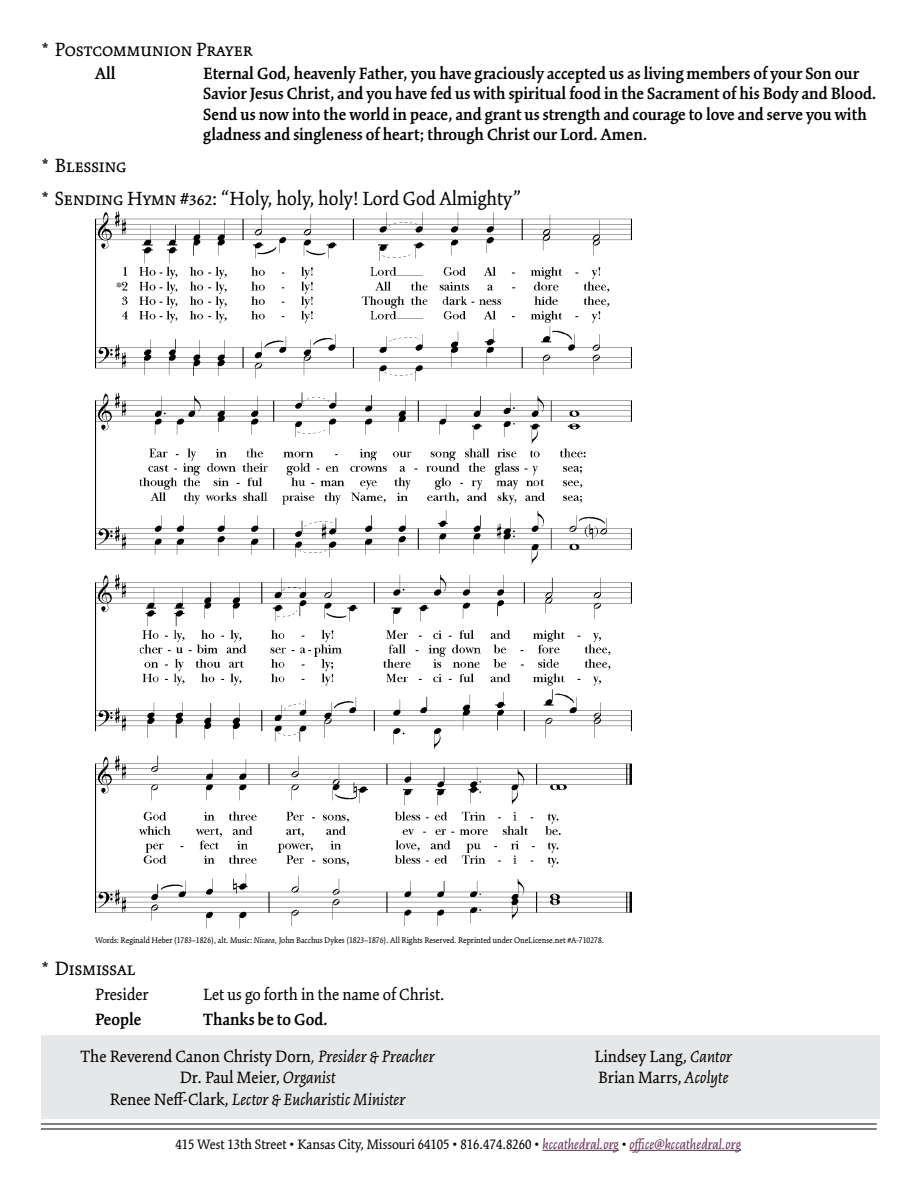
<style>
.page{position:relative;width:918px;height:1188px;background:#fff}
.page>*{position:absolute;margin:0;border:0;box-sizing:border-box;transform-origin:0 0}
.t1{font:21px/32.4px "Kinesis Pro 3";color:#000}
.t2{font:600 18px/20.2px "Kinesis Pro 3";color:#000}
.t3{font:18px/36.5px "Kinesis Pro 3";color:#000}
.t4{font:italic 18px/21.6px "Kinesis Pro 3";color:#000;text-align:center}
.t5{font:15px "Kinesis Pro 3";color:#000}
.t6{font:9px "Kinesis Pro 3";color:#000}
.s1{font-style:italic}
.s2{font-weight:600}
.s3{font-style:normal}
.s4{font-style:italic;color:#612d50}
</style>
<div class="page">
<img style="left:95px;top:211px;width:536px;height:718px">
<div style="left:41px;top:1035px;width:839px;height:83px;background:#e6e7e8"></div>
<hr style="left:41px;top:1123px;width:836px;height:2px;background:#000">
<hr style="left:41px;top:1128px;width:836px;height:2px;background:#000">
<hr style="left:542px;top:1150px;width:77px;height:1px;background:#612d50">
<hr style="left:630px;top:1150px;width:111px;height:1px;background:#612d50">
<p class="t1" style="left:41px;top:33px;width:213px">* Postcommunion Prayer</p>
<p class="t2" style="left:95px;top:63px;width:22px">All</p>
<p class="t2" style="left:203px;top:63px;width:675px">Eternal God, heavenly Father, you have graciously accepted us as living members of your Son our Savior Jesus Christ, and you have fed us with spiritual food in the Sacrament of his Body and Blood.<br>Send us now into the world in peace, and grant us strength and courage to love and serve you with gladness and singleness of heart; through Christ our Lord. Amen.</p>
<p class="t1" style="left:41px;top:149px;width:482px">* Blessing<br>* Sending Hymn #362: “Holy, holy, holy! Lord God Almighty”</p>
<p class="t6" style="left:95px;top:935px;width:510px">Words: Reginald Heber (1783–1826), alt. Music: <span class="s1">Nicaea,</span> John Bacchus Dykes (1823–1876). All Rights Reserved. Reprinted under OneLicense.net #A-710278.</p>
<p class="t1" style="left:41px;top:952px;width:96px">* Dismissal</p>
<p class="t3" style="left:95px;top:976px;width:55px">Presider</p>
<p class="t3" style="left:203px;top:976px;width:243px">Let us go forth in the name of Christ.</p>
<p class="t2" style="left:95px;top:1009px;width:48px">People</p>
<p class="t3" style="left:81px;top:1001px;width:356px;text-indent:123px"><span class="s2">Thanks be to God.<br></span>The Reverend Canon Christy Dorn<span class="s1">, Presider &amp; Preacher</span></p>
<p class="t4" style="left:110px;top:1067px;width:297px"><span class="s3">Dr. Paul Meier,</span> Organist<br><span class="s3">Renee Neff-Clark,</span> Lector &amp; Eucharistic Minister</p>
<p class="t3" style="left:595px;top:1045px;width:139px;line-height:21.6px">Lindsey Lang, <span class="s1">Cantor<br></span>Brian Marrs, <span class="s1">Acolyte</span></p>
<p class="t5" style="left:175px;top:1135px;width:567px">415 West 13th Street • Kansas City, Missouri 64105 • 816.474.8260 • <span class="s4">kccathedral.org</span> • <span class="s4">office@kccathedral.org</span></p>
</div>
